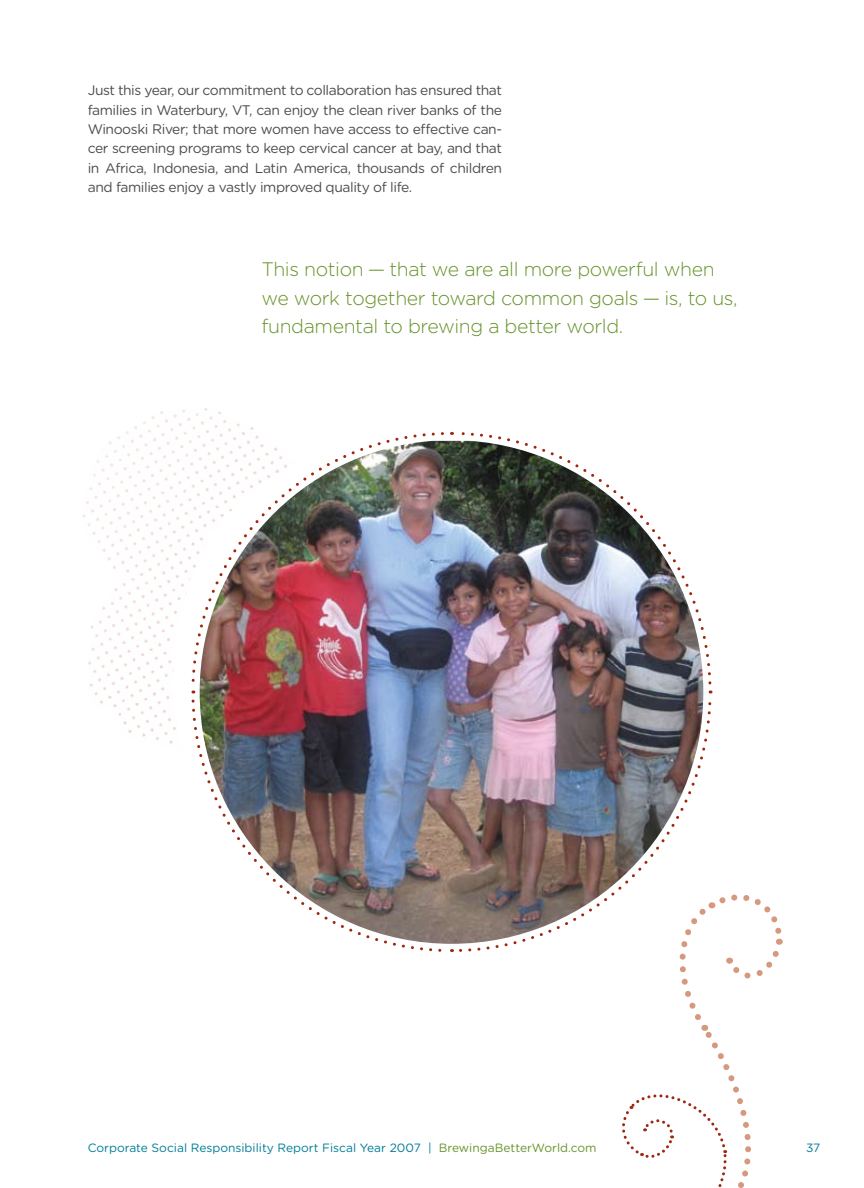
<style>
.page{position:relative;width:864px;height:1188px;background:#fff}
.page>*{position:absolute;margin:0;border:0;box-sizing:border-box;transform-origin:0 0}
.t1{font:300 19.5px/28.5px "Gotham Rounded";letter-spacing:-.02em;color:#67932b}
.t2{font:13.8px/19.5px "Gotham Rounded";letter-spacing:-.03em;color:#4d4d4f;text-align:justify}
.t3{font:12px "Gotham Rounded";color:#007d97}
.s1{color:#67932b}
</style>
<div class="page">
<img style="left:200px;top:441px;width:503px;height:503px;border-radius:247px">
<img style="left:457px;top:693px;width:255px;height:259px">
<img style="left:453px;top:432px;width:259px;height:254px">
<img style="left:190px;top:430px;width:256px;height:261px">
<img style="left:191px;top:698px;width:259px;height:254px">
<img style="left:82px;top:410px;width:104px;height:334px">
<svg style="left:605px;top:889px;width:178px;height:299px"></svg>
<p class="t2" style="left:88px;top:80px;width:416px">Just this year, our commitment to collaboration has ensured that families in Waterbury, VT, can enjoy the clean river banks of the Winooski River; that more women have access to effective can&shy;cer screening programs to keep cervical cancer at bay, and that in Africa, Indonesia, and Latin America, thousands of children and families enjoy a vastly improved quality of life.</p>
<h1 class="t1" style="left:261px;top:254px;width:478px">This notion — that we are all more powerful when we work together toward common goals — is, to us, fundamental to brewing a better world.</h1>
<p class="t3" style="left:88px;top:1140px;width:510px">Corporate Social Responsibility Report Fiscal Year 2007 | <span class="s1">BrewingaBetterWorld.com</span></p>
<p class="t3" style="left:806px;top:1140px;width:16px">37</p>
</div>
